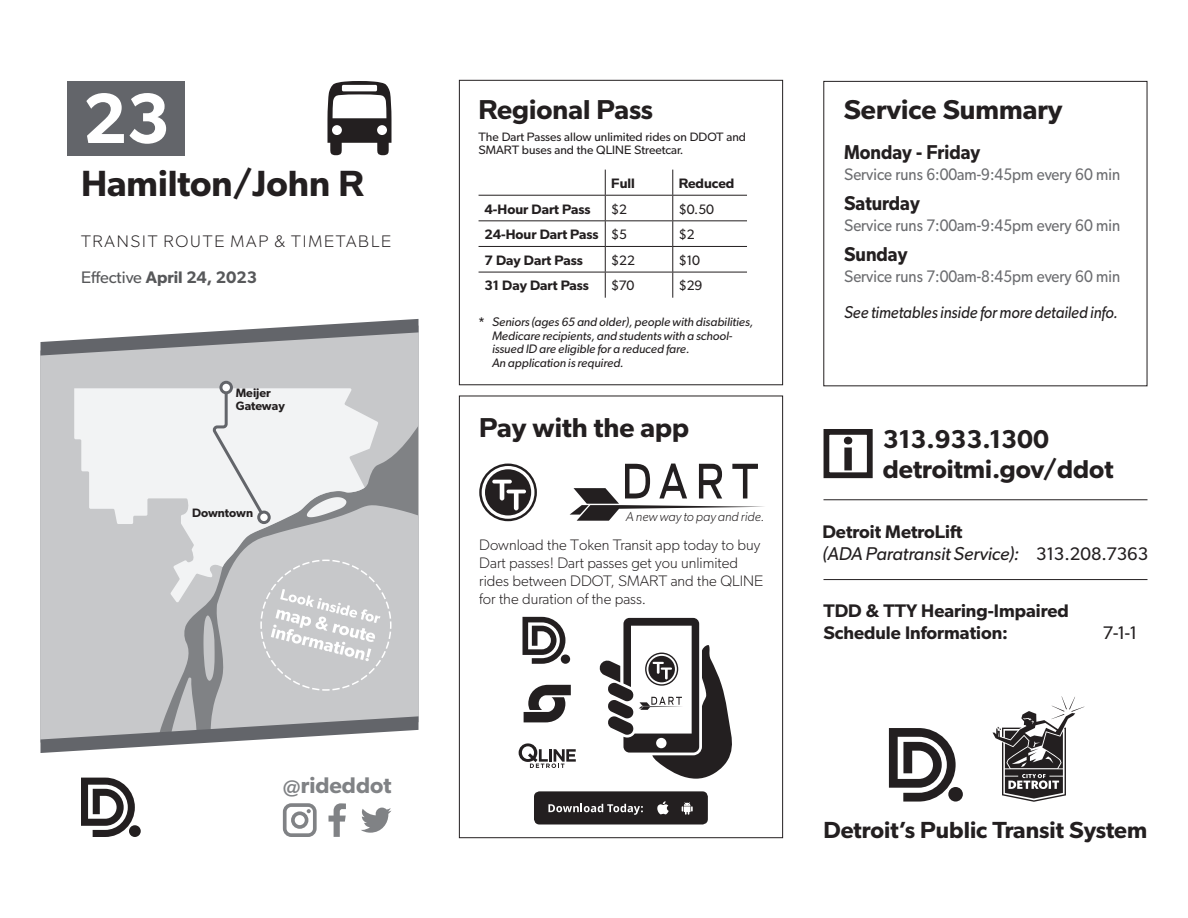
<style>
.page{position:relative;width:1188px;height:918px;background:#fff}
.page>*{position:absolute;margin:0;border:0;box-sizing:border-box;transform-origin:0 0}
.t1{font:600 36px "Gibson Detroit";color:#231f20}
.t2{font:600 27px "Gibson Detroit";color:#231f20}
.t3{font:600 25.5px/30px "Gibson Detroit";color:#231f20}
.t4{font:600 22.95px "Gibson Detroit";color:#231f20}
.t5{font:600 22.35px "Gibson Detroit";color:#808285}
.Module_Header{font:600 19.8px "Gibson Detroit";color:#231f20;scale:.91 1}
.t6{font:italic 18px/22.5px "Gibson Detroit";color:#231f20}
.t7{font:600 18px/21.6px "Gibson Detroit";color:#231f20}
.t8{font:18px "Gibson Detroit";color:#231f20}
.t9{font:16.5px "Gibson Detroit";color:#6c6d70;scale:.91 1}
.t10{font:300 16.5px/36px "Gibson Detroit";letter-spacing:.11em;color:#231f20}
.t11{font:italic 16.5px "Gibson Detroit";color:#231f20;scale:.91 1}
.t12{font:300 15px/18px "Gibson Detroit";color:#231f20}
.t13{font:600 13.5px "Gibson Detroit";color:#231f20}
.t14{font:13.5px "Gibson Detroit";color:#231f20}
.t15{font:italic 300 12.9px "Gibson Detroit";letter-spacing:.005em;color:#231f20}
.t16{font:italic 12px/13.5px "Gibson Detroit";color:#231f20}
.t17{font:12px/13.5px "Gibson Detroit";color:#231f20}
.t18{font:600 12px/13.5px "Gibson Detroit";color:#231f20}
.s1{font-weight:400;color:#57585a}
.s2{font-weight:600;color:#57585a}
.s3{font-weight:400}
.s4{font-weight:600;font-style:normal}
.s5{font-style:normal}
</style>
<div class="page">
<div style="left:459px;top:80px;width:324px;height:305px;border:1px solid #231f20"></div>
<hr style="left:479px;top:195px;width:126px;height:1px;background:#231f20">
<hr style="left:605px;top:195px;width:68px;height:1px;background:#231f20">
<hr style="left:673px;top:195px;width:74px;height:1px;background:#231f20">
<hr style="left:479px;top:220px;width:126px;height:1px;background:#231f20">
<hr style="left:605px;top:220px;width:68px;height:1px;background:#231f20">
<hr style="left:673px;top:220px;width:74px;height:1px;background:#231f20">
<hr style="left:479px;top:246px;width:126px;height:1px;background:#231f20">
<hr style="left:605px;top:246px;width:68px;height:1px;background:#231f20">
<hr style="left:673px;top:246px;width:74px;height:1px;background:#231f20">
<hr style="left:479px;top:272px;width:126px;height:1px;background:#231f20">
<hr style="left:605px;top:272px;width:68px;height:1px;background:#231f20">
<svg style="left:605px;top:170px;width:1px;height:128px"></svg>
<hr style="left:673px;top:272px;width:74px;height:1px;background:#231f20">
<svg style="left:672px;top:170px;width:1px;height:128px"></svg>
<svg style="left:570px;top:464px;width:194px;height:57px"></svg>
<div style="left:534px;top:791px;width:174px;height:34px;background:#231f20;border-radius:6px"></div>
<svg style="left:548px;top:804px;width:95px;height:11px"></svg>
<svg style="left:657px;top:801px;width:12px;height:13px"></svg>
<svg style="left:682px;top:802px;width:11px;height:13px"></svg>
<svg style="left:524px;top:685px;width:46px;height:37px"></svg>
<svg style="left:519px;top:743px;width:56px;height:25px"></svg>
<svg style="left:523px;top:617px;width:42px;height:47px"></svg>
<div style="left:561px;top:654px;width:9px;height:10px;background:#231f20;border-radius:50%"></div>
<div style="left:459px;top:396px;width:324px;height:442px;border:1px solid #231f20"></div>
<svg style="left:479px;top:464px;width:58px;height:57px"></svg>
<svg style="left:600px;top:618px;width:132px;height:161px"></svg>
<svg style="left:81px;top:778px;width:54px;height:59px"></svg>
<div style="left:129px;top:825px;width:12px;height:12px;background:#231f20;border-radius:50%"></div>
<svg style="left:329px;top:803px;width:17px;height:34px"></svg>
<svg style="left:361px;top:808px;width:31px;height:25px"></svg>
<svg style="left:283px;top:803px;width:34px;height:34px"></svg>
<div style="left:68px;top:81px;width:117px;height:74px;background:#63656a"></div>
<svg style="left:86px;top:93px;width:80px;height:51px"></svg>
<svg style="left:327px;top:81px;width:64px;height:74px"></svg>
<svg style="left:41px;top:356px;width:377px;height:203px;fill:#c7c8ca"></svg>
<svg style="left:378px;top:505px;width:40px;height:54px;fill:#c7c8ca"></svg>
<svg style="left:74px;top:388px;width:304px;height:171px;fill:#f2f3f4"></svg>
<svg style="left:307px;top:497px;width:39px;height:20px"></svg>
<svg style="left:212px;top:381px;width:59px;height:143px"></svg>
<svg style="left:40px;top:319px;width:378px;height:37px"></svg>
<svg style="left:40px;top:559px;width:378px;height:194px"></svg>
<div style="left:824px;top:429px;width:49px;height:49px;border:6px solid #231f20"></div>
<svg style="left:844px;top:437px;width:8px;height:33px"></svg>
<hr style="left:824px;top:579px;width:324px;height:1px;background:#231f20">
<hr style="left:824px;top:499px;width:324px;height:1px;background:#231f20">
<svg style="left:889px;top:728px;width:67px;height:74px"></svg>
<div style="left:948px;top:787px;width:15px;height:15px;background:#231f20;border-radius:50%"></div>
<svg style="left:993px;top:696px;width:91px;height:106px"></svg>
<p class="t1" style="left:81px;top:162px;width:284px">Hamilton/John R</p>
<p class="t10" style="left:81px;top:223px;width:312px">TRANSIT ROUTE MAP &amp; TIMETABLE<br><span class="s1">Effective</span> <span class="s2">April 24, 2023</span></p>
<p class="t18" style="left:236px;top:385px;width:51px">Meijer<br>Gateway</p>
<p class="t18" style="left:192px;top:506px;width:62px">Downtown</p>
<p class="t5" style="left:283px;top:772px;width:110px">@rideddot</p>
<p class="t2" style="left:479px;top:94px;width:176px">Regional Pass</p>
<p class="t17" style="left:479px;top:130px;width:269px">The Dart Passes allow unlimited rides on DDOT and<br>SMART buses and the QLINE Streetcar.</p>
<p class="t13" style="left:611px;top:175px;width:25px">Full</p>
<p class="t13" style="left:679px;top:175px;width:57px">Reduced</p>
<p class="t13" style="left:485px;top:201px;width:107px">4-Hour Dart Pass</p>
<p class="t14" style="left:611px;top:201px;width:17px">$2</p>
<p class="t14" style="left:679px;top:201px;width:37px">$0.50</p>
<p class="t13" style="left:485px;top:226px;width:144px">24-Hour Dart Pass <span class="s3">$5</span></p>
<p class="t14" style="left:679px;top:226px;width:17px">$2</p>
<p class="t13" style="left:485px;top:252px;width:100px">7 Day Dart Pass</p>
<p class="t14" style="left:611px;top:252px;width:25px">$22</p>
<p class="t14" style="left:679px;top:252px;width:23px">$10</p>
<p class="t13" style="left:485px;top:278px;width:106px">31 Day Dart Pass</p>
<p class="t14" style="left:611px;top:278px;width:25px">$70</p>
<p class="t14" style="left:679px;top:278px;width:25px">$29</p>
<p class="t16" style="left:492px;top:315px;width:263px;text-indent:-14px"><span class="s4">*</span> Seniors (ages 65 and older), people with disabilities, Medicare recipients, and students with a school&shy;issued ID are eligible for a reduced fare.<br>An application is required.</p>
<p class="t2" style="left:479px;top:411px;width:211px">Pay with the app</p>
<p class="t15" style="left:626px;top:509px;width:140px">A new way to pay and ride.</p>
<p class="t12" style="left:479px;top:536px;width:286px">Download the Token Transit app today to buy Dart passes! Dart passes get you unlimited rides between DDOT, SMART and the QLINE for the duration of the pass.</p>
<p class="t2" style="left:844px;top:94px;width:220px">Service Summary</p>
<p class="Module_Header" style="left:844px;top:141px;width:151px">Monday - Friday</p>
<p class="t9" style="left:844px;top:165px;width:305px">Service runs 6:00am-9:45pm every 60 min</p>
<p class="Module_Header" style="left:844px;top:192px;width:85px">Saturday</p>
<p class="t9" style="left:844px;top:216px;width:305px">Service runs 7:00am-9:45pm every 60 min</p>
<p class="Module_Header" style="left:844px;top:243px;width:71px">Sunday</p>
<p class="t9" style="left:844px;top:267px;width:305px">Service runs 7:00am-8:45pm every 60 min</p>
<p class="t11" style="left:844px;top:303px;width:302px">See timetables inside for more detailed info.</p>
<p class="t3" style="left:883px;top:424px;width:232px">313.933.1300 detroitmi.gov/ddot</p>
<p class="t6" style="left:822px;top:520px;width:327px"><span class="s4">Detroit MetroLift<br></span>(ADA Paratransit Service): <span class="s5">313.208.7363</span></p>
<p class="t7" style="left:823px;top:600px;width:247px">TDD &amp; TTY Hearing-Impaired<br>Schedule Information:</p>
<p class="t8" style="left:1103px;top:622px;width:36px">7-1-1</p>
<p class="t4" style="left:824px;top:816px;width:325px">Detroit’s Public Transit System</p>
</div>
